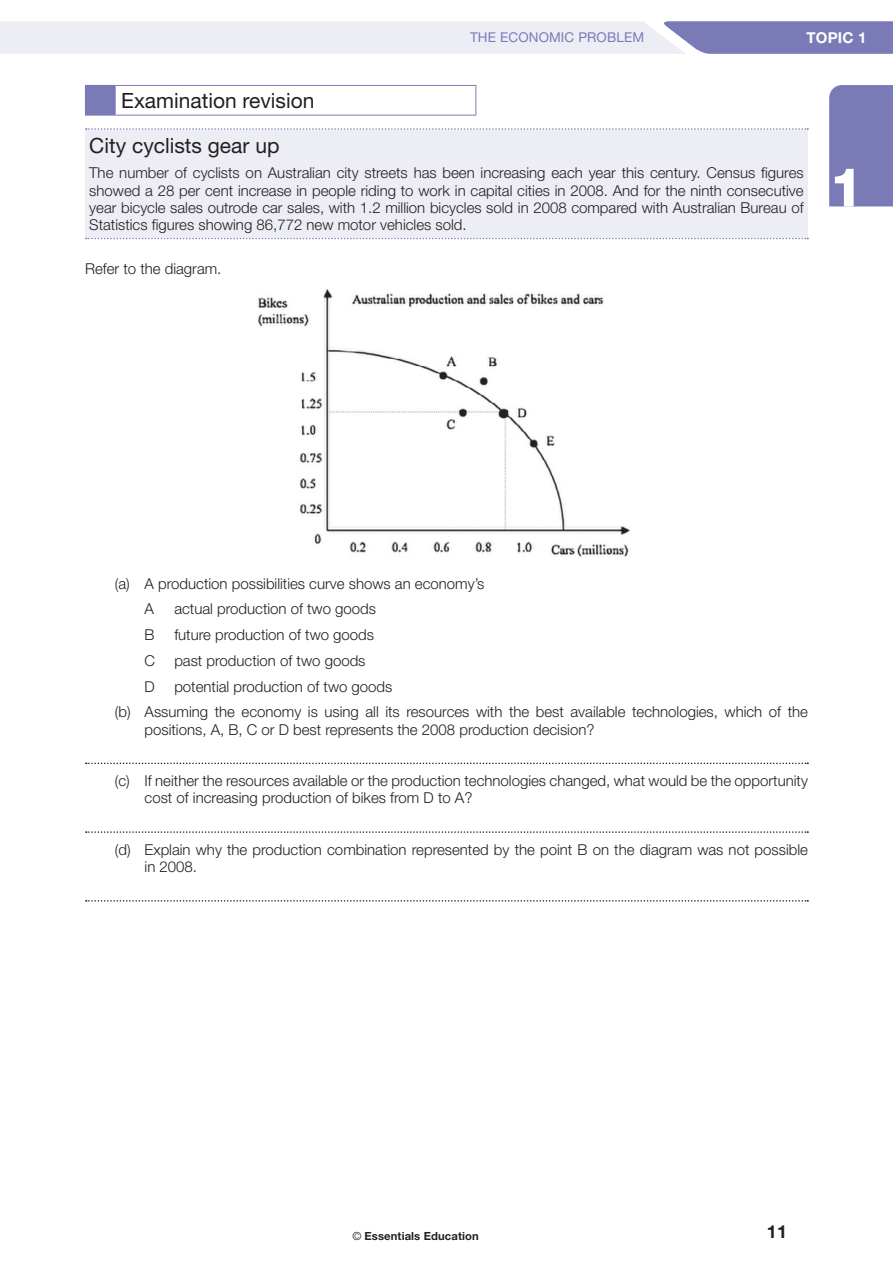
<style>
.page{position:relative;width:893px;height:1263px;background:#fff}
.page>*{position:absolute;margin:0;border:0;box-sizing:border-box;transform-origin:0 0}
.t1{font:800 54px "Helvetica Neue";color:#fff}
.Heading_4{font:21px "Helvetica Neue";color:#231f20}
.t2{font:700 18px "Helvetica Neue";color:#231f20}
.Body_Copy{font:300 15px/17.2px "Helvetica Neue";color:#231f20}
.Body_Copy_indented_s{font:300 15px "Helvetica Neue";color:#231f20}
.t3{font:700 15px "Helvetica Neue";letter-spacing:.01em;color:#fff}
.t4{font:13.5px "Helvetica Neue";letter-spacing:.01em;color:#7a7bb6}
.t5{font:700 11.25px "Helvetica Neue";letter-spacing:.01em;color:#231f20}
.s1{font-weight:300}
</style>
<div class="page">
<svg style="left:0;top:21px;width:893px;height:33px;background:#d1d2e6"></svg>
<div style="left:829px;top:85px;width:64px;height:121px;background:#7a7bb6"></div>
<div style="left:85px;top:85px;width:30px;height:30px;background:#7a7bb6"></div>
<hr style="left:115px;top:85px;width:361px;height:1px;background:#7a7bb6">
<svg style="left:115px;top:86px;width:1px;height:29px"></svg>
<svg style="left:475px;top:86px;width:1px;height:29px"></svg>
<hr style="left:85px;top:115px;width:30px;height:1px;background:#7a7bb6">
<hr style="left:115px;top:115px;width:361px;height:1px;background:#7a7bb6">
<div style="left:85px;top:129px;width:723px;height:110px;background:#ecedf5"></div>
<svg style="left:86px;top:128px;width:722px;height:2px"></svg>
<svg style="left:86px;top:238px;width:722px;height:1px"></svg>
<img style="left:257px;top:289px;width:373px;height:268px">
<svg style="left:86px;top:762px;width:722px;height:2px"></svg>
<svg style="left:86px;top:831px;width:722px;height:2px"></svg>
<svg style="left:86px;top:900px;width:722px;height:2px"></svg>
<p class="t4" style="left:470px;top:29px;width:176px">THE ECONOMIC PROBLEM</p>
<p class="t3" style="left:807px;top:28px;width:61px">TOPIC 1</p>
<p class="Heading_4" style="left:121px;top:88px;width:195px">Examination revision</p>
<p class="Heading_4" style="left:89px;top:133px;width:192px">City cyclists gear up</p>
<p class="Body_Copy" style="left:89px;top:164px;width:716px;text-align:justify">The number of cyclists on Australian city streets has been increasing each year this century. Census figures showed a 28 per cent increase in people riding to work in capital cities in 2008. And for the ninth consecutive year bicycle sales outrode car sales, with 1.2 million bicycles sold in 2008 compared with Australian Bureau of Statistics figures showing 86,772 new motor vehicles sold.</p>
<p class="Body_Copy" style="left:85px;top:259px;width:138px">Refer to the diagram.</p>
<h1 class="t1" style="left:829px;top:155px;width:36px">1</h1>
<p class="Body_Copy" style="left:115px;top:574px;width:371px">(a) A production possibilities curve shows an economy’s</p>
<p class="Body_Copy_indented_s" style="left:145px;top:600px;width:11px">A</p>
<p class="Body_Copy_indented_s" style="left:174px;top:600px;width:203px">actual production of two goods</p>
<p class="Body_Copy_indented_s" style="left:145px;top:625px;width:12px">B</p>
<p class="Body_Copy_indented_s" style="left:174px;top:625px;width:201px">future production of two goods</p>
<p class="Body_Copy_indented_s" style="left:145px;top:651px;width:12px">C</p>
<p class="Body_Copy_indented_s" style="left:174px;top:651px;width:193px">past production of two goods</p>
<p class="Body_Copy_indented_s" style="left:145px;top:677px;width:12px">D</p>
<p class="Body_Copy_indented_s" style="left:174px;top:677px;width:220px">potential production of two goods</p>
<p class="Body_Copy" style="left:145px;top:703px;width:665px;text-indent:-30px">(b) Assuming the economy is using all its resources with the best available technologies, which of the positions, A, B, C or D best represents the 2008 production decision?</p>
<p class="Body_Copy" style="left:145px;top:772px;width:665px;text-indent:-30px">(c) If neither the resources available or the production technologies changed, what would be the opportunity cost of increasing production of bikes from D to A?</p>
<p class="Body_Copy" style="left:145px;top:840px;width:665px;text-indent:-30px">(d) Explain why the production combination represented by the point B on the diagram was not possible in 2008.</p>
<p class="t5" style="left:352px;top:1229px;width:128px"><span class="s1">©</span> Essentials Education</p>
<p class="t2" style="left:767px;top:1221px;width:22px">11</p>
</div>
